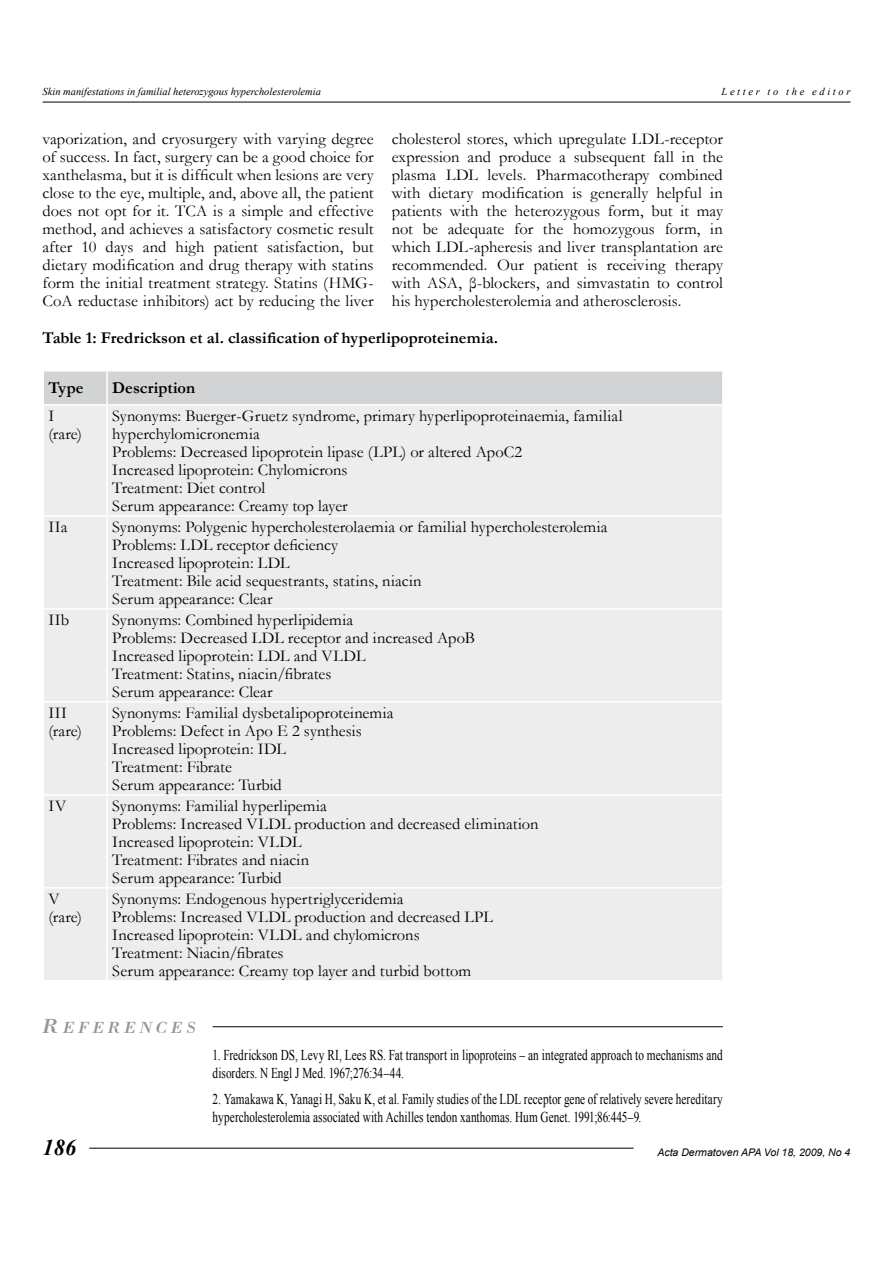
<style>
.page{position:relative;width:893px;height:1263px;background:#fff}
.page>*{position:absolute;margin:0;border:0;box-sizing:border-box;transform-origin:0 0}
.t1{font:italic 700 22.5px "Times New Roman";color:#000}
.t2{font:16.5px/18px "Garamond";letter-spacing:.005em;color:#000}
.t3{font:700 16.5px "Garamond";color:#000}
.t4{font:italic 16.5px "Bodoni BT";letter-spacing:.175em;color:#939598;scale:1.1 1}
.t5{font:15px/18px "Times New Roman";letter-spacing:.005em;color:#000;scale:.75 1}
.t6{font:italic 10.5px "Times New Roman";color:#000}
.t7{font:italic 10.5px "Arial";color:#000}
.t8{font:italic 10.5px "Times New Roman";letter-spacing:.25em;color:#000}
.s1{font-size:21px}
</style>
<div class="page">
<hr style="left:89px;top:1148px;width:545px;height:1px;background:#000">
<hr style="left:43px;top:102px;width:807px;height:1px;background:#000">
<div style="left:44px;top:372px;width:678px;height:32px;background:#d1d3d4"></div>
<div style="left:44px;top:406px;width:678px;height:574px;background:#ededee"></div>
<hr style="left:106px;top:372px;width:2px;height:32px;background:#fff">
<hr style="left:106px;top:406px;width:2px;height:109px;background:#fff">
<hr style="left:43px;top:515px;width:64px;height:2px;background:#fff">
<hr style="left:107px;top:515px;width:617px;height:2px;background:#fff">
<hr style="left:106px;top:517px;width:2px;height:91px;background:#fff">
<hr style="left:43px;top:608px;width:64px;height:2px;background:#fff">
<hr style="left:107px;top:608px;width:617px;height:2px;background:#fff">
<hr style="left:106px;top:610px;width:2px;height:91px;background:#fff">
<hr style="left:43px;top:701px;width:64px;height:2px;background:#fff">
<hr style="left:107px;top:701px;width:617px;height:2px;background:#fff">
<hr style="left:106px;top:703px;width:2px;height:91px;background:#fff">
<hr style="left:43px;top:794px;width:64px;height:2px;background:#fff">
<hr style="left:107px;top:794px;width:617px;height:2px;background:#fff">
<hr style="left:106px;top:796px;width:2px;height:91px;background:#fff">
<hr style="left:43px;top:887px;width:64px;height:1px;background:#fff">
<hr style="left:107px;top:887px;width:617px;height:1px;background:#fff">
<hr style="left:106px;top:888px;width:2px;height:92px;background:#fff">
<hr style="left:213px;top:1026px;width:510px;height:1px;background:#000">
<p class="t6" style="left:43px;top:84px;width:280px">Skin manifestations in familial heterozygous hypercholesterolemia</p>
<p class="t8" style="left:721px;top:84px;width:130px">Letter to the editor</p>
<p class="t2" style="left:43px;top:129px;width:333px;text-align:justify">vaporization, and cryosurgery with varying degree of success. In fact, surgery can be a good choice for xanthelasma, but it is difficult when lesions are very close to the eye, multiple, and, above all, the patient does not opt for it. TCA is a simple and effective method, and achieves a satisfactory cosmetic result after 10 days and high patient satisfaction, but dietary modification and drug therapy with statins form the initial treatment strategy. Statins (HMG-CoA reductase inhibitors) act by reducing the liver</p>
<p class="t2" style="left:392px;top:129px;width:333px;text-align:justify">cholesterol stores, which upregulate LDL-receptor expression and produce a subsequent fall in the plasma LDL levels. Pharmacotherapy combined with dietary modification is generally helpful in patients with the heterozygous form, but it may not be adequate for the homozygous form, in which LDL-apheresis and liver transplantation are recommended. Our patient is receiving therapy with ASA, β-blockers, and simvastatin to control his hypercholesterolemia and atherosclerosis.</p>
<p class="t3" style="left:43px;top:326px;width:457px">Table 1: Fredrickson et al. classification of hyperlipoproteinemia.</p>
<p class="t3" style="left:49px;top:377px;width:37px">Type</p>
<p class="t3" style="left:112px;top:377px;width:84px">Description</p>
<p class="t2" style="left:49px;top:406px;width:35px">I (rare)</p>
<p class="t2" style="left:112px;top:406px;width:512px">Synonyms: Buerger-Gruetz syndrome, primary hyperlipoproteinaemia, familial hyperchylomicronemia<br>Problems: Decreased lipoprotein lipase (LPL) or altered ApoC2<br>Increased lipoprotein: Chylomicrons<br>Treatment: Diet control<br>Serum appearance: Creamy top layer</p>
<p class="t2" style="left:49px;top:517px;width:20px">IIa</p>
<p class="t2" style="left:112px;top:517px;width:497px">Synonyms: Polygenic hypercholesterolaemia or familial hypercholesterolemia Problems: LDL receptor deficiency<br>Increased lipoprotein: LDL<br>Treatment: Bile acid sequestrants, statins, niacin<br>Serum appearance: Clear</p>
<p class="t2" style="left:49px;top:610px;width:22px">IIb</p>
<p class="t2" style="left:112px;top:610px;width:364px">Synonyms: Combined hyperlipidemia<br>Problems: Decreased LDL receptor and increased ApoB Increased lipoprotein: LDL and VLDL<br>Treatment: Statins, niacin/fibrates<br>Serum appearance: Clear</p>
<p class="t2" style="left:49px;top:703px;width:35px">III (rare)</p>
<p class="t2" style="left:112px;top:703px;width:283px">Synonyms: Familial dysbetalipoproteinemia<br>Problems: Defect in Apo E 2 synthesis<br>Increased lipoprotein: IDL<br>Treatment: Fibrate<br>Serum appearance: Turbid</p>
<p class="t2" style="left:49px;top:796px;width:19px">IV</p>
<p class="t2" style="left:112px;top:796px;width:428px">Synonyms: Familial hyperlipemia<br>Problems: Increased VLDL production and decreased elimination Increased lipoprotein: VLDL<br>Treatment: Fibrates and niacin<br>Serum appearance: Turbid</p>
<p class="t2" style="left:49px;top:889px;width:35px">V (rare)</p>
<p class="t2" style="left:112px;top:889px;width:382px">Synonyms: Endogenous hypertriglyceridemia<br>Problems: Increased VLDL production and decreased LPL Increased lipoprotein: VLDL and chylomicrons Treatment: Niacin/fibrates<br>Serum appearance: Creamy top layer and turbid bottom</p>
<p class="t4" style="left:43px;top:1017px;width:141px"><span class="s1">R</span>EFERENCES</p>
<p class="t5" style="left:213px;top:1045px;width:682px">1. Fredrickson DS, Levy RI, Lees RS. Fat transport in lipoproteins – an integrated approach to mechanisms and disorders. N Engl J Med. 1967;276:34–44.</p>
<p class="t5" style="left:213px;top:1090px;width:682px">2. Yamakawa K, Yanagi H, Saku K, et al. Family studies of the LDL receptor gene of relatively severe hereditary hypercholesterolemia associated with Achilles tendon xanthomas. Hum Genet. 1991;86:445–9.</p>
<h1 class="t1" style="left:43px;top:1132px;width:35px">186</h1>
<p class="t7" style="left:657px;top:1145px;width:194px">Acta Dermatoven APA Vol 18, 2009, No 4</p>
</div>
